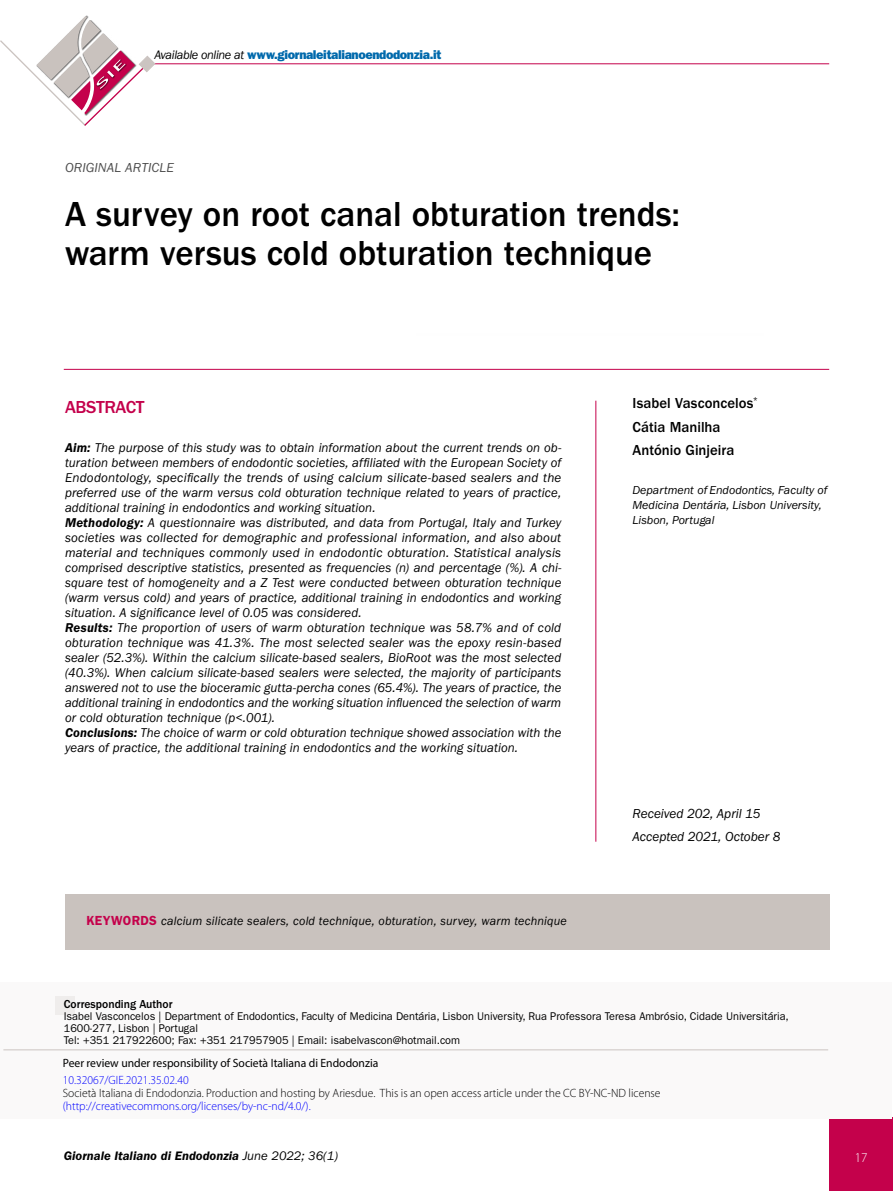
<style>
.page{position:relative;width:893px;height:1191px;background:#fff}
.page>*{position:absolute;margin:0;border:0;box-sizing:border-box;transform-origin:0 0}
.t1{font:500 36px/39px "ITC Franklin Gothic Std";color:#000}
.t2{font:500 18px "ITC Franklin Gothic Std";letter-spacing:-.02em;color:#c4014b}
.t3{font:500 15px/23.5px "ITC Franklin Gothic Std";letter-spacing:.005em;color:#000}
.t4{font:italic 13.5px/23.5px "ITC Franklin Gothic Std";letter-spacing:-.005em;color:#000}
.t5{font:italic 13.5px "ITC Franklin Gothic Std";letter-spacing:.005em;color:#4d4d4d}
.t6{font:300 13.5px "Myriad Pro";color:#fff}
.t7{font:italic 13.2px/15px "ITC Franklin Gothic Std";letter-spacing:.005em;color:#000}
.t8{font:12.75px "ITC Franklin Gothic Std Hvy";letter-spacing:-.03em;color:#0069ac}
.t9{font:italic 600 12.75px "ITC Franklin Gothic Std";color:#000}
.t10{font:italic 12.45px "ITC Franklin Gothic Std";letter-spacing:.015em;color:#000}
.t11{font:300 12px "Myriad Pro";color:#000}
.t12{font:italic 12px/15px "ITC Franklin Gothic Std";color:#000}
.t13{font:300 12px "Myriad Pro";color:#00f}
.t14{font:12px "Myriad Pro";color:#000}
.t15{font:500 12px "ITC Franklin Gothic Std";color:#000}
.t16{font:11.25px/12px "ITC Franklin Gothic Std";color:#000}
.s1{font-family:"ITC Franklin Gothic Std";font-style:italic;color:#000}
.s2{font-weight:600}
.s3{font-weight:600;font-style:normal;font-size:13.2px;color:#c4014b}
.s4{font-weight:400}
</style>
<div class="page">
<hr style="left:147px;top:64px;width:682px;height:1px;background:#c4014b">
<div style="left:829px;top:1118px;width:64px;height:73px;background:#c4014b"></div>
<svg style="left:0;top:16px;width:155px;height:110px"></svg>
<div style="left:0;top:982px;width:892px;height:136px;background:#faf9f9"></div>
<hr style="left:3px;top:1049px;width:825px;height:1px;background:#cbc4c1">
<div style="left:55px;top:997px;width:20px;height:18px;background:#efedec"></div>
<hr style="left:596px;top:401px;width:1px;height:440px;background:#c4014b">
<div style="left:65px;top:894px;width:764px;height:56px;background:#c9c2be"></div>
<hr style="left:64px;top:369px;width:765px;height:1px;background:#c4014b">
<p class="t8" style="left:154px;top:47px;width:288px"><span class="s1">Available online at</span> www.giornaleitalianoendodonzia.it</p>
<p class="t5" style="left:65px;top:160px;width:110px">ORIGINAL ARTICLE</p>
<h1 class="t1" style="left:65px;top:195px;width:617px">A survey on root canal obturation trends: warm versus cold obturation technique</h1>
<h2 class="t2" style="left:65px;top:397px;width:81px">ABSTRACT</h2>
<p class="t7" style="left:65px;top:440px;width:498px"><span class="s2">Aim:</span> The purpose of this study was to obtain information about the current trends on ob&shy;turation between members of endodontic societies, affiliated with the European Society of Endodontology, specifically the trends of using calcium silicate-based sealers and the preferred use of the warm versus cold obturation technique related to years of practice, additional training in endodontics and working situation.<br><span class="s2">Methodology:</span> A questionnaire was distributed, and data from Portugal, Italy and Turkey societies was collected for demographic and professional information, and also about material and techniques commonly used in endodontic obturation. Statistical analysis comprised descriptive statistics, presented as frequencies (n) and percentage (%). A chi&shy;square test of homogeneity and a Z Test were conducted between obturation technique (warm versus cold) and years of practice, additional training in endodontics and working situation. A significance level of 0.05 was considered.<br><span class="s2">Results:</span> The proportion of users of warm obturation technique was 58.7% and of cold obturation technique was 41.3%. The most selected sealer was the epoxy resin-based sealer (52.3%). Within the calcium silicate-based sealers, BioRoot was the most selected (40.3%). When calcium silicate-based sealers were selected, the majority of participants answered not to use the bioceramic gutta-percha cones (65.4%). The years of practice, the additional training in endodontics and the working situation influenced the selection of warm or cold obturation technique (p&lt;.001).<br><span class="s2">Conclusions:</span> The choice of warm or cold obturation technique showed association with the years of practice, the additional training in endodontics and the working situation.</p>
<p class="t10" style="left:86px;top:913px;width:482px"><span class="s3">KEYWORDS</span> calcium silicate sealers, cold technique, obturation, survey, warm technique</p>
<p class="t3" style="left:632px;top:391px;width:127px">Isabel Vasconcelos<sup>*<br></sup>Cátia Manilha<br>António Ginjeira</p>
<p class="t12" style="left:632px;top:482px;width:196px">Department of Endodontics, Faculty of<br>Medicina Dentária, Lisbon University,<br>Lisbon, Portugal</p>
<p class="t4" style="left:632px;top:801px;width:149px">Received 202, April 15<br>Accepted 2021, October 8</p>
<p class="t15" style="left:64px;top:997px;width:110px">Corresponding Author</p>
<p class="t16" style="left:64px;top:1010px;width:727px">Isabel Vasconcelos | Department of Endodontics, Faculty of Medicina Dentária, Lisbon University, Rua Professora Teresa Ambrósio, Cidade Universitária,<br>1600-277, Lisbon | Portugal<br>Tel: +351 217922600; Fax: +351 217957905 | Email: isabelvascon@hotmail.com</p>
<p class="t14" style="left:63px;top:1056px;width:317px">Peer review under responsibility of Società Italiana di Endodonzia</p>
<p class="t13" style="left:63px;top:1073px;width:127px">10.32067/GIE.2021.35.02.40</p>
<p class="t11" style="left:63px;top:1086px;width:599px">Società Italiana di Endodonzia. Production and hosting by Ariesdue. This is an open access article under the CC BY-NC-ND license</p>
<p class="t13" style="left:63px;top:1099px;width:249px">(http://creativecommons.org/licenses/by-nc-nd/4.0/).</p>
<p class="t9" style="left:64px;top:1148px;width:276px">Giornale Italiano di Endodonzia <span class="s4">June 2022; 36(1)</span></p>
<p class="t6" style="left:855px;top:1150px;width:14px">17</p>
</div>
